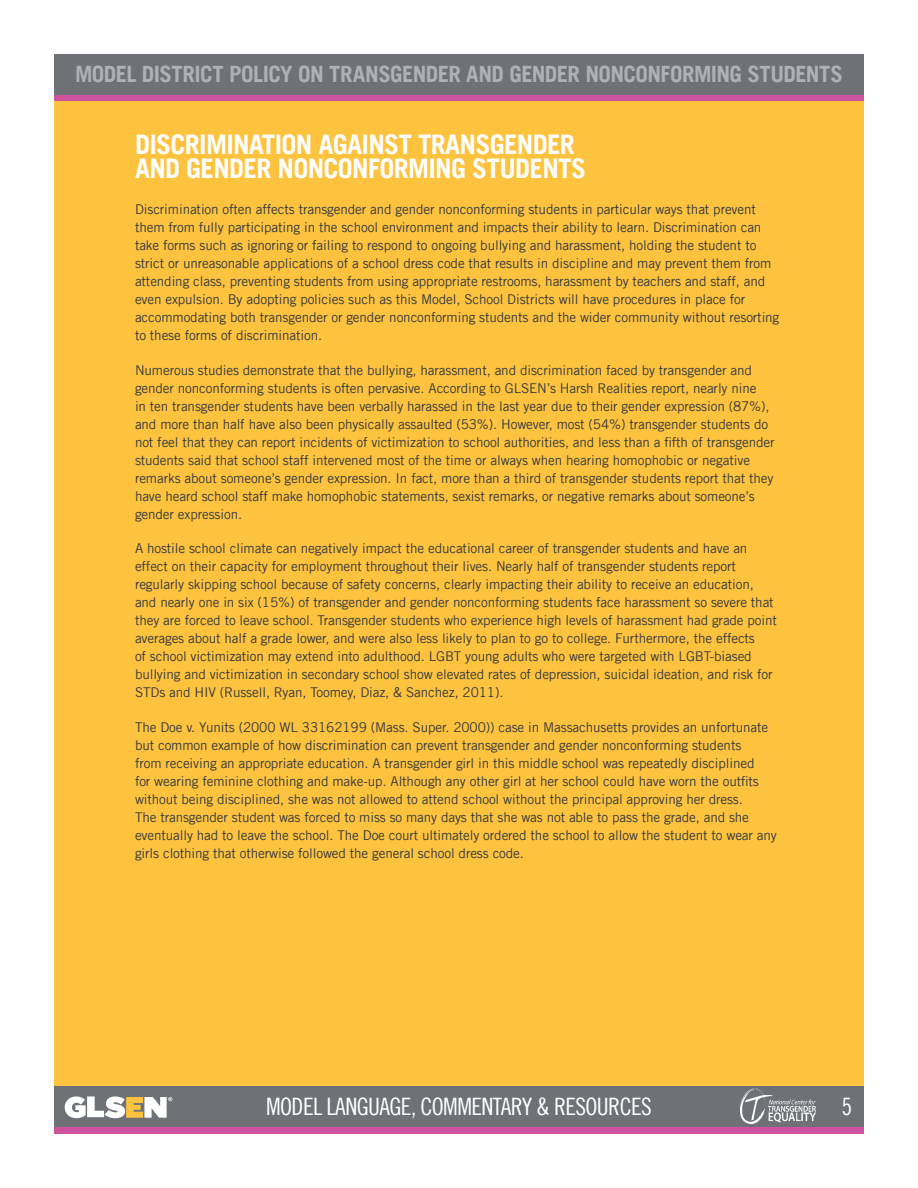
<style>
.page{position:relative;width:918px;height:1188px;background:#fff}
.page>*{position:absolute;margin:0;border:0;box-sizing:border-box;transform-origin:0 0}
.t1{font:700 27px/24px "Trade Gothic LT";letter-spacing:-.025em;color:#fff}
.t2{font:24px "Trade Gothic LT Cond Eighteen";letter-spacing:-.025em;color:#fff}
.t3{font:700 22.5px "Trade Gothic LT";letter-spacing:-.025em;color:#aeb1b6}
.t4{font:13.5px/18px "Trade Gothic LT";letter-spacing:-.01em;color:#363a42}
</style>
<div class="page">
<div style="left:54px;top:54px;width:810px;height:1080px;background:#fec33e"></div>
<div style="left:54px;top:1087px;width:810px;height:40px;background:#6e7277"></div>
<div style="left:54px;top:1127px;width:810px;height:7px;background:#cf529e"></div>
<svg style="left:65px;top:1096px;width:107px;height:22px"></svg>
<img style="left:741px;top:1089px;width:74px;height:35px">
<div style="left:54px;top:94px;width:810px;height:7px;background:#cf529e"></div>
<div style="left:54px;top:54px;width:810px;height:40px;background:#6e7277"></div>
<h3 class="t3" style="left:75px;top:61px;width:769px">MODEL DISTRICT POLICY ON TRANSGENDER AND GENDER NONCONFORMING STUDENTS</h3>
<h1 class="t1" style="left:135px;top:132px;width:453px">DISCRIMINATION AGAINST TRANSGENDER<br>AND GENDER NONCONFORMING STUDENTS</h1>
<p class="t4" style="left:135px;top:201px;width:646px">Discrimination often affects transgender and gender nonconforming students in particular ways that prevent them from fully participating in the school environment and impacts their ability to learn. Discrimination can take forms such as ignoring or failing to respond to ongoing bullying and harassment, holding the student to strict or unreasonable applications of a school dress code that results in discipline and may prevent them from attending class, preventing students from using appropriate restrooms, harassment by teachers and staff, and even expulsion. By adopting policies such as this Model, School Districts will have procedures in place for accommodating both transgender or gender nonconforming students and the wider community without resorting to these forms of discrimination.</p>
<p class="t4" style="left:135px;top:361px;width:641px">Numerous studies demonstrate that the bullying, harassment, and discrimination faced by transgender and gender nonconforming students is often pervasive. According to GLSEN’s Harsh Realities report, nearly nine<br>in ten transgender students have been verbally harassed in the last year due to their gender expression (87%), and more than half have also been physically assaulted (53%). However, most (54%) transgender students do not feel that they can report incidents of victimization to school authorities, and less than a fifth of transgender students said that school staff intervened most of the time or always when hearing homophobic or negative remarks about someone’s gender expression. In fact, more than a third of transgender students report that they have heard school staff make homophobic statements, sexist remarks, or negative remarks about someone’s gender expression.</p>
<p class="t4" style="left:135px;top:540px;width:644px">A hostile school climate can negatively impact the educational career of transgender students and have an effect on their capacity for employment throughout their lives. Nearly half of transgender students report regularly skipping school because of safety concerns, clearly impacting their ability to receive an education, and nearly one in six (15%) of transgender and gender nonconforming students face harassment so severe that they are forced to leave school. Transgender students who experience high levels of harassment had grade point averages about half a grade lower, and were also less likely to plan to go to college. Furthermore, the effects<br>of school victimization may extend into adulthood. LGBT young adults who were targeted with LGBT-biased bullying and victimization in secondary school show elevated rates of depression, suicidal ideation, and risk for STDs and HIV (Russell, Ryan, Toomey, Diaz, &amp; Sanchez, 2011).</p>
<p class="t4" style="left:135px;top:718px;width:643px">The Doe v. Yunits (2000 WL 33162199 (Mass. Super. 2000)) case in Massachusetts provides an unfortunate but common example of how discrimination can prevent transgender and gender nonconforming students<br>from receiving an appropriate education. A transgender girl in this middle school was repeatedly disciplined<br>for wearing feminine clothing and make-up. Although any other girl at her school could have worn the outfits without being disciplined, she was not allowed to attend school without the principal approving her dress.<br>The transgender student was forced to miss so many days that she was not able to pass the grade, and she eventually had to leave the school. The Doe court ultimately ordered the school to allow the student to wear any girls clothing that otherwise followed the general school dress code.</p>
<h2 class="t2" style="left:266px;top:1092px;width:387px">MODEL LANGUAGE, COMMENTARY &amp; RESOURCES</h2>
<h2 class="t2" style="left:841px;top:1092px;width:12px">5</h2>
</div>
